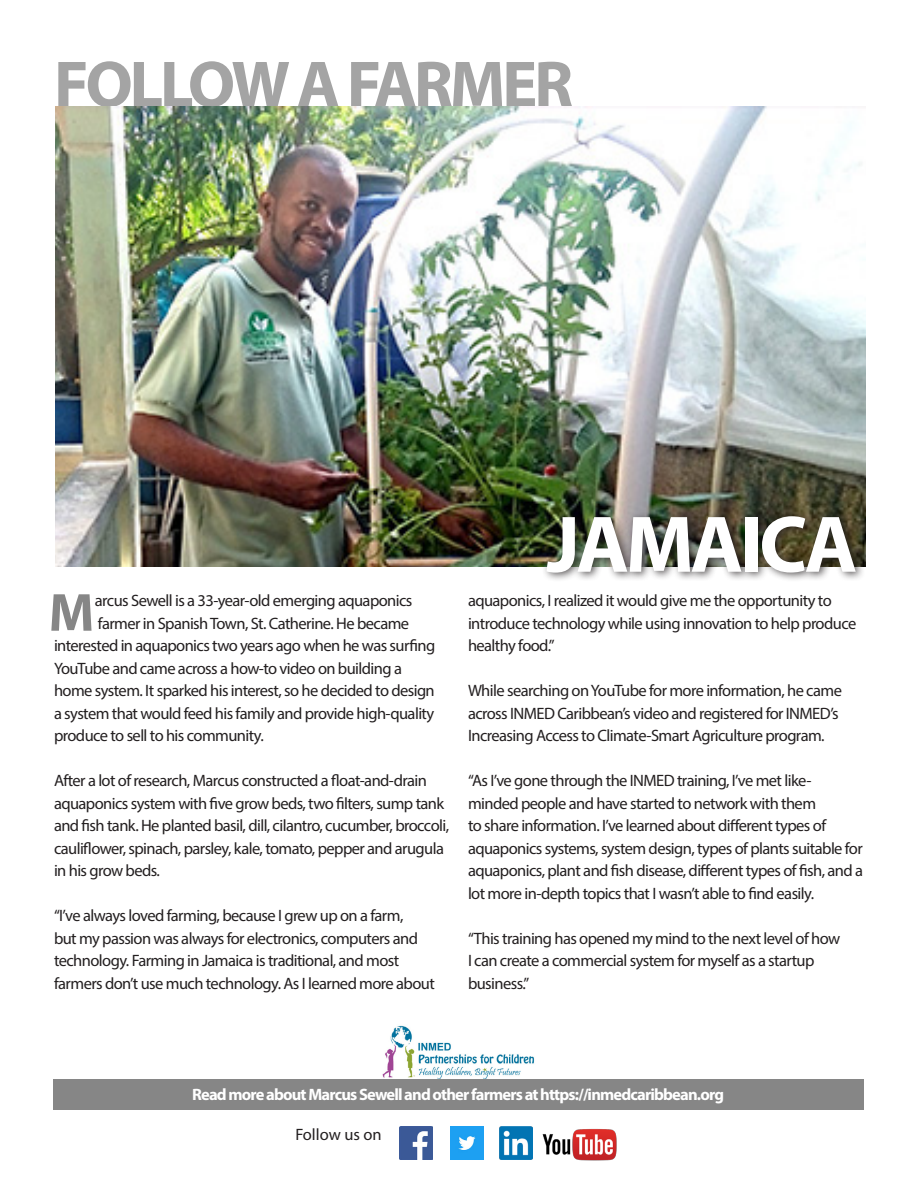
<style>
.page{position:relative;width:918px;height:1188px;background:#fff}
.page>*{position:absolute;margin:0;border:0;box-sizing:border-box;transform-origin:0 0}
.Single_column{font:700 81px "Myriad Pro";letter-spacing:-.045em;color:#fff}
.Single_column-2{font:700 66px "Myriad Pro";letter-spacing:-.05em;color:#a4a4a4}
.t1{font:700 54px "Myriad Pro";color:#868686}
.t2{font:16.5px/22.5px "Myriad Pro";letter-spacing:-.035em;color:#231f20}
.t3{font:700 16.5px "Myriad Pro";letter-spacing:-.05em;color:#fff}
.t4{font:16.5px "Myriad Pro";color:#231f20}
</style>
<div class="page">
<img style="left:56px;top:106px;width:810px;height:460px">
<div style="left:541px;top:511px;width:325px;height:71px;background:#231f20;opacity:.75"></div>
<div style="left:53px;top:1079px;width:810px;height:30px;background:#868686"></div>
<img style="left:399px;top:1126px;width:33px;height:33px">
<img style="left:450px;top:1126px;width:33px;height:33px">
<img style="left:499px;top:1126px;width:26px;height:33px">
<img style="left:525px;top:1126px;width:92px;height:35px">
<img style="left:382px;top:1025px;width:153px;height:53px">
<p class="Single_column-2" style="left:54px;top:41px;width:521px">FOLLOW A FARMER</p>
<p class="t1" style="left:49px;top:577px;width:47px">M</p>
<p class="t2" style="left:95px;top:589px;width:319px">arcus Sewell is a 33-year-old emerging aquaponics</p>
<p class="t2" style="left:54px;top:612px;width:383px;text-indent:44px">farmer in Spanish Town, St. Catherine. He became interested in aquaponics two years ago when he was surfing YouTube and came across a how-to video on building a home system. It sparked his interest, so he decided to design a system that would feed his family and provide high-quality produce to sell to his community.</p>
<p class="t2" style="left:54px;top:769px;width:397px">After a lot of research, Marcus constructed a float-and-drain aquaponics system with five grow beds, two filters, sump tank and fish tank. He planted basil, dill, cilantro, cucumber, broccoli, cauliflower, spinach, parsley, kale, tomato, pepper and arugula in his grow beds.</p>
<p class="t2" style="left:54px;top:904px;width:382px">“I’ve always loved farming, because I grew up on a farm,<br>but my passion was always for electronics, computers and technology. Farming in Jamaica is traditional, and most farmers don’t use much technology. As I learned more about</p>
<p class="Single_column" style="left:547px;top:492px;width:313px">JAMAICA</p>
<p class="t2" style="left:468px;top:589px;width:390px">aquaponics, I realized it would give me the opportunity to introduce technology while using innovation to help produce healthy food.”</p>
<p class="t2" style="left:468px;top:679px;width:375px">While searching on YouTube for more information, he came across INMED Caribbean’s video and registered for INMED’s<br>Increasing Access to Climate-Smart Agriculture program.</p>
<p class="t2" style="left:468px;top:769px;width:396px">“As I’ve gone through the INMED training, I’ve met like&shy;minded people and have started to network with them<br>to share information. I’ve learned about different types of aquaponics systems, system design, types of plants suitable for aquaponics, plant and fish disease, different types of fish, and a lot more in-depth topics that I wasn’t able to find easily.</p>
<p class="t2" style="left:468px;top:927px;width:374px">“This training has opened my mind to the next level of how<br>I can create a commercial system for myself as a startup business.”</p>
<p class="t3" style="left:192px;top:1084px;width:533px">Read more about Marcus Sewell and other farmers at https://inmedcaribbean.org</p>
<p class="t4" style="left:295px;top:1125px;width:88px">Follow us on</p>
</div>
